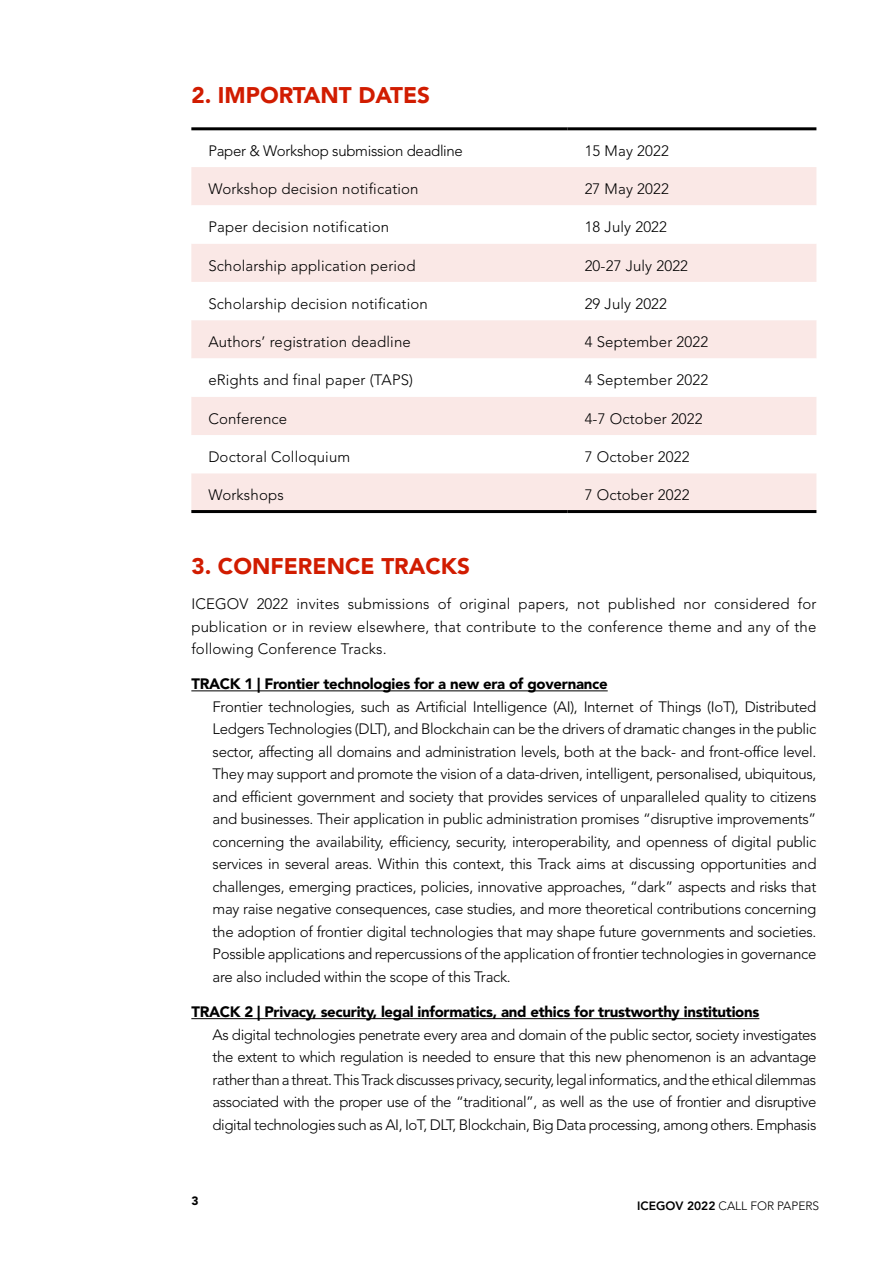
<style>
.page{position:relative;width:893px;height:1263px;background:#fff}
.page>*{position:absolute;margin:0;border:0;box-sizing:border-box;transform-origin:0 0}
.t1{font:900 22.5px "Avenir";color:#d11c00}
.t2{font:300 15px/22.5px "Avenir";letter-spacing:.01em;color:#000;text-align:justify}
.t3{font:900 15px "Avenir";letter-spacing:-.02em;color:#000}
.t4{font:300 15px "Avenir";letter-spacing:-.02em;color:#000}
.t5{font:300 12px "Avenir";color:#000}
.t6{font:900 12px "Avenir";color:#000}
.s1{font-weight:800}
</style>
<div class="page">
<svg style="left:191px;top:130px;width:625px;height:1px"></svg>
<div style="left:191px;top:167px;width:625px;height:343px;background:#fae8e6"></div>
<svg style="left:191px;top:205px;width:625px;height:39px"></svg>
<svg style="left:191px;top:282px;width:625px;height:191px"></svg>
<hr style="left:191px;top:127px;width:377px;height:3px;background:#000">
<hr style="left:568px;top:127px;width:248px;height:3px;background:#000">
<hr style="left:191px;top:510px;width:377px;height:3px;background:#000">
<hr style="left:568px;top:510px;width:248px;height:3px;background:#000">
<hr style="left:191px;top:690px;width:417px;height:1px;background:#000">
<hr style="left:191px;top:1018px;width:568px;height:1px;background:#000">
<h1 class="t1" style="left:191px;top:81px;width:240px">2. IMPORTANT DATES</h1>
<p class="t4" style="left:208px;top:142px;width:256px">Paper &amp; Workshop submission deadline</p>
<p class="t2" style="left:585px;top:139px;width:86px">15 May 2022</p>
<p class="t2" style="left:208px;top:178px;width:212px">Workshop decision notification</p>
<p class="t2" style="left:585px;top:178px;width:86px">27 May 2022</p>
<p class="t2" style="left:208px;top:216px;width:182px">Paper decision notification</p>
<p class="t2" style="left:585px;top:216px;width:84px">18 July 2022</p>
<p class="t2" style="left:208px;top:254px;width:209px">Scholarship application period</p>
<p class="t2" style="left:585px;top:254px;width:105px">20-27 July 2022</p>
<p class="t2" style="left:208px;top:292px;width:221px">Scholarship decision notification</p>
<p class="t2" style="left:585px;top:292px;width:84px">29 July 2022</p>
<p class="t2" style="left:208px;top:331px;width:204px">Authors’ registration deadline</p>
<p class="t2" style="left:585px;top:331px;width:125px">4 September 2022</p>
<p class="t2" style="left:208px;top:369px;width:206px">eRights and final paper (TAPS)</p>
<p class="t2" style="left:585px;top:369px;width:125px">4 September 2022</p>
<p class="t2" style="left:208px;top:407px;width:80px">Conference</p>
<p class="t2" style="left:585px;top:407px;width:119px">4-7 October 2022</p>
<p class="t2" style="left:208px;top:445px;width:143px">Doctoral Colloquium</p>
<p class="t2" style="left:585px;top:445px;width:106px">7 October 2022</p>
<p class="t2" style="left:208px;top:484px;width:77px">Workshops</p>
<p class="t2" style="left:585px;top:484px;width:106px">7 October 2022</p>
<h1 class="t1" style="left:191px;top:552px;width:280px">3. CONFERENCE TRACKS</h1>
<p class="t2" style="left:191px;top:593px;width:627px">ICEGOV 2022 invites submissions of original papers, not published nor considered for publication or in review elsewhere, that contribute to the conference theme and any of the following Conference Tracks.</p>
<p class="t3" style="left:191px;top:675px;width:418px">TRACK 1 | Frontier technologies for a new era of governance</p>
<p class="t2" style="left:213px;top:695px;width:605px">Frontier technologies, such as Artificial Intelligence (AI), Internet of Things (IoT), Distributed Ledgers Technologies (DLT), and Blockchain can be the drivers of dramatic changes in the public sector, affecting all domains and administration levels, both at the back- and front-office level.<br>They may support and promote the vision of a data-driven, intelligent, personalised, ubiquitous, and efficient government and society that provides services of unparalleled quality to citizens and businesses. Their application in public administration promises “disruptive improvements” concerning the availability, efficiency, security, interoperability, and openness of digital public services in several areas. Within this context, this Track aims at discussing opportunities and challenges, emerging practices, policies, innovative approaches, “dark” aspects and risks that may raise negative consequences, case studies, and more theoretical contributions concerning the adoption of frontier digital technologies that may shape future governments and societies.<br>Possible applications and repercussions of the application of frontier technologies in governance are also included within the scope of this Track.</p>
<p class="t3" style="left:191px;top:1003px;width:570px">TRACK 2 | Privacy, security, legal informatics, and ethics for trustworthy institutions</p>
<p class="t2" style="left:213px;top:1023px;width:605px">As digital technologies penetrate every area and domain of the public sector, society investigates the extent to which regulation is needed to ensure that this new phenomenon is an advantage rather than a threat. This Track discusses privacy, security, legal informatics, and the ethical dilemmas associated with the proper use of the “traditional”, as well as the use of frontier and disruptive digital technologies such as AI, IoT, DLT, Blockchain, Big Data processing, among others. Emphasis</p>
<p class="t6" style="left:191px;top:1193px;width:9px">3</p>
<p class="t5" style="left:637px;top:1198px;width:184px"><span class="s1">ICEGOV 2022</span> CALL FOR PAPERS</p>
</div>
